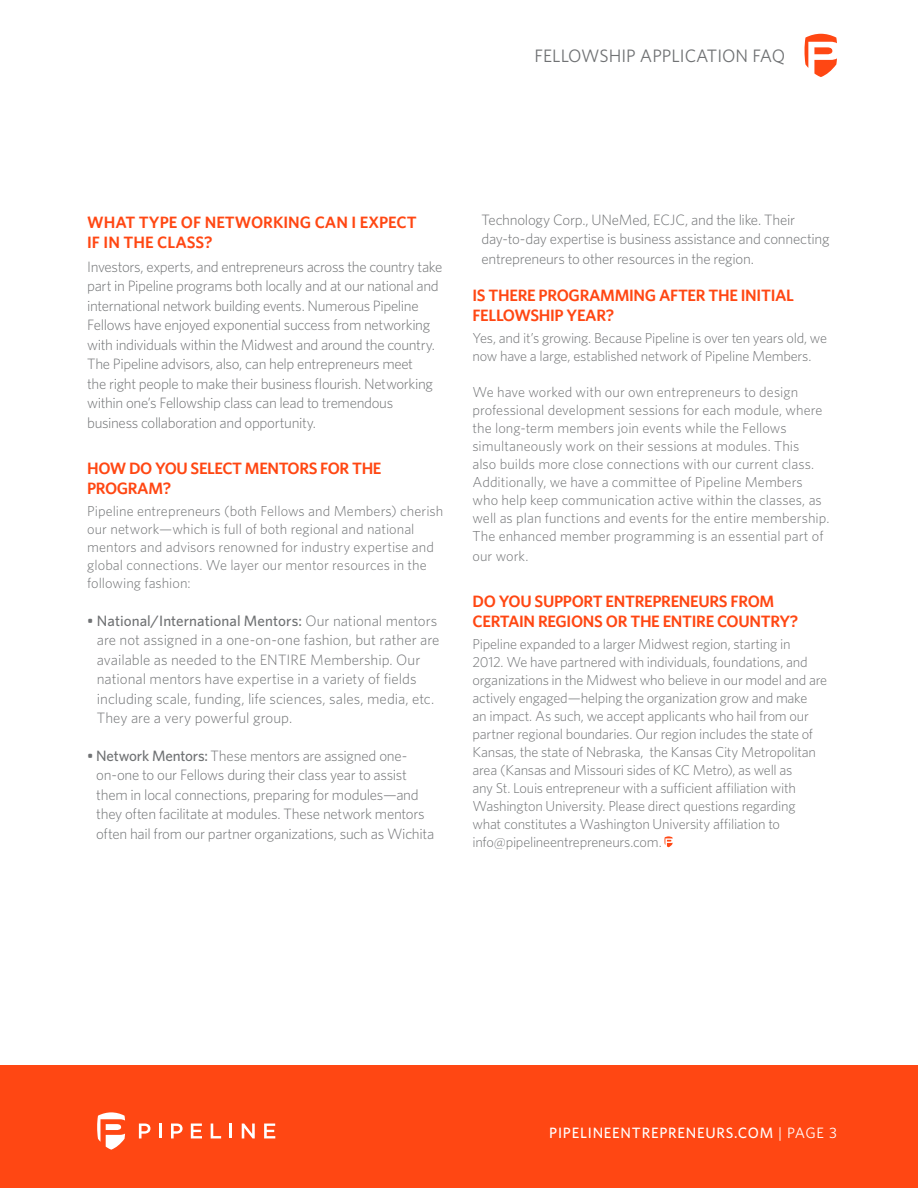
<style>
.page{position:relative;width:918px;height:1188px;background:#fff}
.page>*{position:absolute;margin:0;border:0;box-sizing:border-box;transform-origin:0 0}
.t1{font:18px "Whitney";color:#707274}
.t2{font:600 16.5px/19.5px "Whitney";letter-spacing:-.02em;color:#ff4713}
.t3{font:600 16.5px/19.5px "Whitney";color:#ff4713}
.t4{font:300 15px/19.5px "Whitney";letter-spacing:-.02em;color:#707274}
.t5{font:300 15px/19.5px "Whitney";color:#707274}
.t6{font:500 15px "Whitney";letter-spacing:.05em;color:#fff}
.t7{font:300 14.4px/18px "Whitney";letter-spacing:-.01em;color:#707274}
.s1{font-weight:500}
.s2{font-weight:400}
</style>
<div class="page">
<svg style="left:804px;top:34px;width:33px;height:43px"></svg>
<div style="left:0;top:1065px;width:918px;height:123px;background:#ff4713"></div>
<svg style="left:139px;top:1124px;width:11px;height:14px"></svg>
<svg style="left:159px;top:1124px;width:2px;height:14px"></svg>
<svg style="left:171px;top:1124px;width:12px;height:14px"></svg>
<svg style="left:191px;top:1124px;width:11px;height:14px"></svg>
<svg style="left:211px;top:1124px;width:10px;height:14px"></svg>
<svg style="left:230px;top:1124px;width:2px;height:14px"></svg>
<svg style="left:242px;top:1124px;width:13px;height:14px"></svg>
<svg style="left:264px;top:1124px;width:11px;height:14px"></svg>
<svg style="left:97px;top:1112px;width:28px;height:38px"></svg>
<svg style="left:664px;top:836px;width:9px;height:11px"></svg>
<p class="t1" style="left:535px;top:43px;width:252px">FELLOWSHIP APPLICATION FAQ</p>
<p class="t3" style="left:87px;top:213px;width:331px">WHAT TYPE OF NETWORKING CAN I EXPECT<br>IF IN THE CLASS?</p>
<p class="t4" style="left:87px;top:257px;width:357px">Investors, experts, and entrepreneurs across the country take part in Pipeline programs both locally and at our national and international network building events. Numerous Pipeline Fellows have enjoyed exponential success from networking with individuals within the Midwest and around the country.<br>The Pipeline advisors, also, can help entrepreneurs meet<br>the right people to make their business flourish. Networking within one’s Fellowship class can lead to tremendous business collaboration and opportunity.</p>
<p class="t2" style="left:87px;top:459px;width:296px">HOW DO YOU SELECT MENTORS FOR THE<br>PROGRAM?</p>
<p class="t7" style="left:87px;top:502px;width:358px">Pipeline entrepreneurs (both Fellows and Members) cherish our network—which is full of both regional and national mentors and advisors renowned for industry expertise and global connections. We layer our mentor resources in the following fashion:</p>
<p class="t5" style="left:97px;top:611px;width:344px;text-indent:-10px"><span class="s1">• National/International Mentors:</span> Our national mentors are not assigned in a one-on-one fashion, but rather are available as needed to the ENTIRE Membership. Our national mentors have expertise in a variety of fields including scale, funding, life sciences, sales, media, etc.<br>They are a very powerful group.</p>
<p class="t4" style="left:96px;top:746px;width:340px;text-indent:-9px"><span class="s1">• Network Mentors:</span> These mentors are assigned one&shy;on-one to our Fellows during their class year to assist them in local connections, preparing for modules—and they often facilitate at modules. These network mentors often hail from our partner organizations, such as Wichita</p>
<p class="t4" style="left:482px;top:209px;width:350px">Technology Corp., UNeMed, ECJC, and the like. Their day-to-day expertise is business assistance and connecting entrepreneurs to other resources in the region.</p>
<p class="t2" style="left:472px;top:285px;width:323px">IS THERE PROGRAMMING AFTER THE INITIAL<br>FELLOWSHIP YEAR?</p>
<p class="t7" style="left:472px;top:329px;width:356px">Yes, and it’s growing. Because Pipeline is over ten years old, we now have a large, established network of Pipeline Members.</p>
<p class="t7" style="left:472px;top:383px;width:358px">We have worked with our own entrepreneurs to design professional development sessions for each module, where the long-term members join events while the Fellows simultaneously work on their sessions at modules. This<br>also builds more close connections with our current class.<br>Additionally, we have a committee of Pipeline Members who help keep communication active within the classes, as well as plan functions and events for the entire membership.<br>The enhanced member programming is an essential part of</p>
<p class="t7" style="left:472px;top:546px;width:58px">our work.</p>
<p class="t2" style="left:472px;top:591px;width:327px">DO YOU SUPPORT ENTREPRENEURS FROM<br>CERTAIN REGIONS OR THE ENTIRE COUNTRY?</p>
<p class="t7" style="left:472px;top:635px;width:356px">Pipeline expanded to a larger Midwest region, starting in<br>2012. We have partnered with individuals, foundations, and organizations in the Midwest who believe in our model and are actively engaged—helping the organization grow and make<br>an impact. As such, we accept applicants who hail from our partner regional boundaries. Our region includes the state of Kansas, the state of Nebraska, the Kansas City Metropolitan area (Kansas and Missouri sides of KC Metro), as well as<br>any St. Louis entrepreneur with a sufficient affiliation with Washington University. Please direct questions regarding what constitutes a Washington University affiliation to info@pipelineentrepreneurs.com.</p>
<p class="t6" style="left:549px;top:1123px;width:289px">PIPELINEENTREPRENEURS.COM <span class="s2">| PAGE 3</span></p>
</div>
